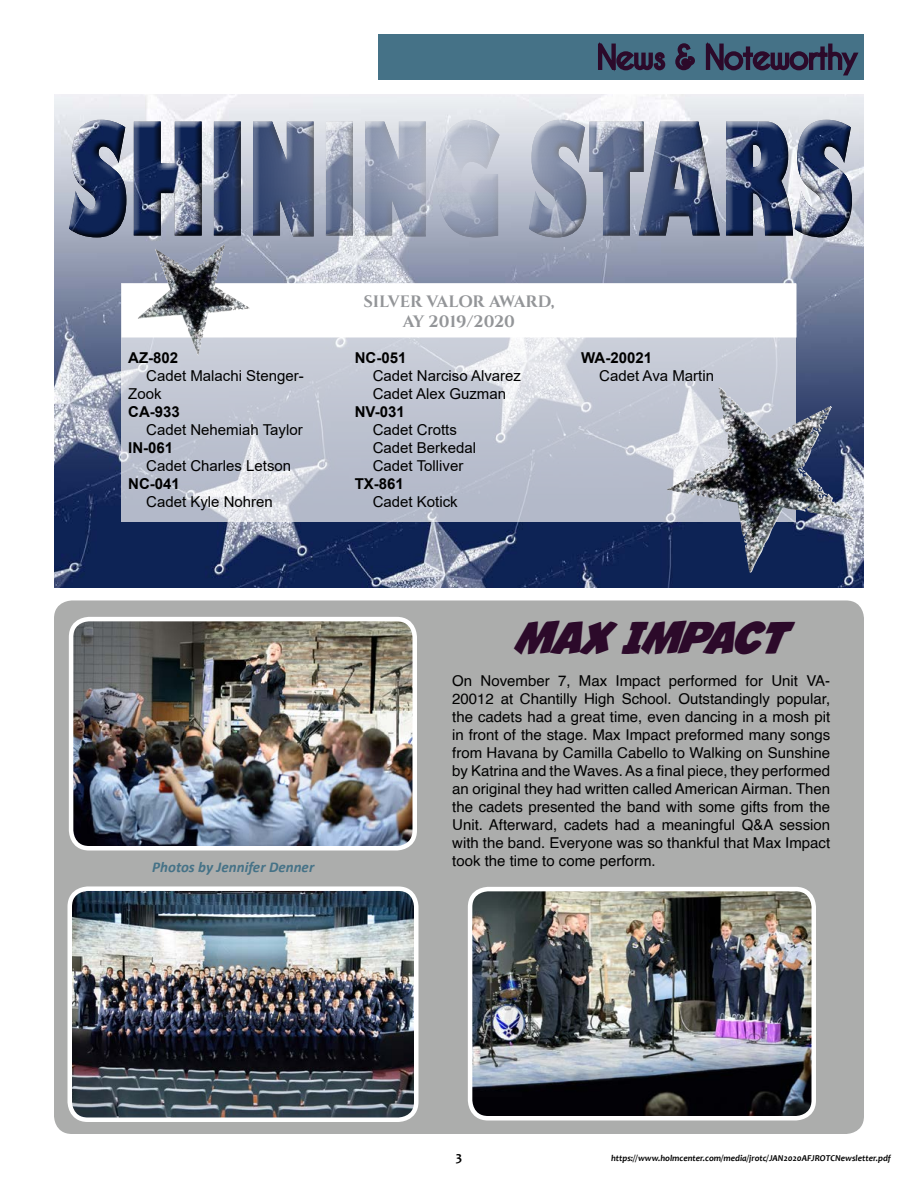
<style>
.page{position:relative;width:918px;height:1188px;background:#fff}
.page>*{position:absolute;margin:0;border:0;box-sizing:border-box;transform-origin:0 0}
.t1{font:45px "Jack's Candlestick";color:#2c0a2a}
.t2{font:700 16.5px/19.8px "Cinzel";letter-spacing:-.005em;color:#939598;text-align:center}
.t3{font:15px/18px "Helvetica";color:#000;text-align:justify}
.t4{font:15px/18px "Arial";color:#000}
.t5{font:700 15px "Arial";color:#000}
.t6{font:italic 700 15px "Calibri";color:#457287}
.t7{font:700 13.5px "Candara";color:#000}
.t8{font:italic 700 9px "Candara";color:#000}
</style>
<div class="page">
<div style="left:54px;top:600px;width:810px;height:534px;background:#acadac;border-radius:18px"></div>
<img style="left:54px;top:95px;width:810px;height:493px">
<img style="left:74px;top:622px;width:338px;height:226px">
<div style="left:69px;top:617px;width:348px;height:233px;border:4px solid #fff;border-radius:18px"></div>
<svg style="left:122px;top:338px;width:674px;height:184px;background:#c2c7d3"></svg>
<div style="left:122px;top:284px;width:674px;height:53px;background:#fff"></div>
<div style="left:122px;top:284px;width:674px;height:54px;border:2px solid #fff"></div>
<img style="left:473px;top:892px;width:338px;height:226px">
<div style="left:468px;top:887px;width:348px;height:233px;border:4px solid #fff;border-radius:18px"></div>
<img style="left:73px;top:891px;width:343px;height:226px">
<div style="left:68px;top:886px;width:350px;height:236px;border:4px solid #fff;border-radius:18px"></div>
<div style="left:62px;top:112px;width:795px;height:126px;background:#fff;opacity:.75"></div>
<div style="left:63px;top:117px;width:796px;height:121px;background:#000;opacity:.75"></div>
<img style="left:666px;top:388px;width:144px;height:185px">
<img style="left:138px;top:245px;width:86px;height:79px">
<div style="left:378px;top:34px;width:486px;height:46px;background:#457287"></div>
<svg style="left:598px;top:42px;width:97px;height:29px"></svg>
<svg style="left:705px;top:42px;width:154px;height:34px"></svg>
<p class="t5" style="left:128px;top:347px;width:52px">AZ-802</p>
<p class="t4" style="left:128px;top:366px;width:177px;text-indent:18px">Cadet Malachi Stenger-<br>Zook</p>
<p class="t5" style="left:128px;top:401px;width:53px">CA-933</p>
<p class="t4" style="left:146px;top:420px;width:158px">Cadet Nehemiah Taylor</p>
<p class="t5" style="left:128px;top:437px;width:47px">IN-061</p>
<p class="t4" style="left:146px;top:456px;width:147px">Cadet Charles Letson</p>
<p class="t5" style="left:128px;top:473px;width:53px">NC-041</p>
<p class="t4" style="left:146px;top:492px;width:128px">Cadet Kyle Nohren</p>
<p class="t2" style="left:363px;top:292px;width:193px">SILVER VALOR AWARD,<br>AY 2019/2020</p>
<p class="t5" style="left:355px;top:347px;width:53px">NC-051</p>
<p class="t4" style="left:373px;top:366px;width:150px">Cadet Narciso Alvarez<br>Cadet Alex Guzman</p>
<p class="t5" style="left:355px;top:401px;width:52px">NV-031</p>
<p class="t4" style="left:373px;top:420px;width:105px">Cadet Crotts<br>Cadet Berkedal<br>Cadet Tolliver</p>
<p class="t5" style="left:355px;top:473px;width:51px">TX-861</p>
<p class="t4" style="left:373px;top:492px;width:87px">Cadet Kotick</p>
<p class="t5" style="left:581px;top:347px;width:72px">WA-20021</p>
<p class="t4" style="left:599px;top:366px;width:116px">Cadet Ava Martin</p>
<p class="t6" style="left:152px;top:857px;width:164px">Photos by Jennifer Denner</p>
<h1 class="t1" style="left:512px;top:612px;width:273px">MAX IMPACT</h1>
<p class="t3" style="left:452px;top:672px;width:380px">On November 7, Max Impact performed for Unit VA-20012 at Chantilly High School. Outstandingly popular, the cadets had a great time, even dancing in a mosh pit in front of the stage. Max Impact preformed many songs from Havana by Camilla Cabello to Walking on Sunshine by Katrina and the Waves. As a final piece, they performed an original they had written called American Airman. Then the cadets presented the band with some gifts from the Unit. Afterward, cadets had a meaningful Q&amp;A session with the band. Everyone was so thankful that Max Impact took the time to come perform.</p>
<p class="t7" style="left:456px;top:1148px;width:8px">3</p>
<p class="t8" style="left:611px;top:1152px;width:281px">https://www.holmcenter.com/media/jrotc/JAN2020AFJROTCNewsletter.pdf</p>
</div>
